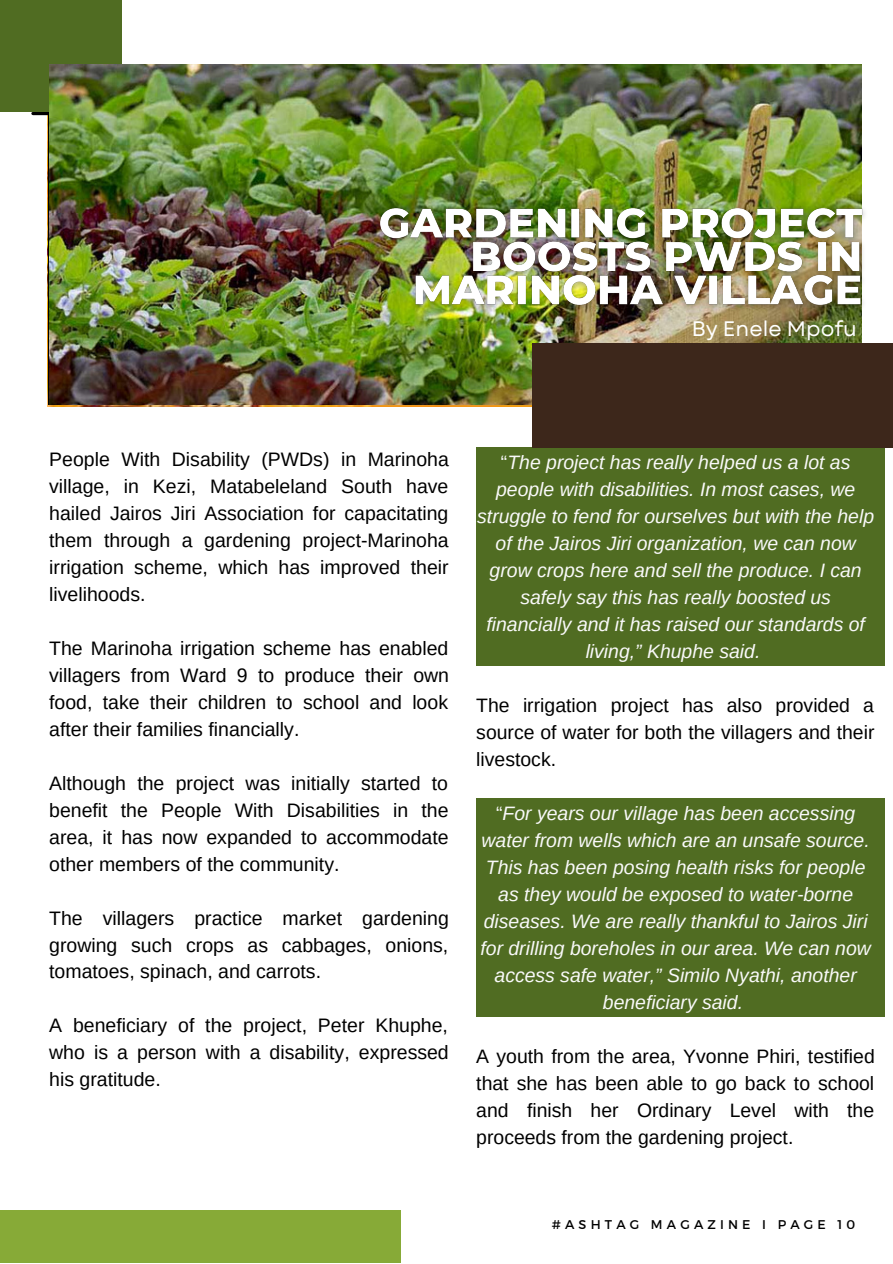
<style>
.page{position:relative;width:893px;height:1264px;background:#fff}
.page>*{position:absolute;margin:0;border:0;box-sizing:border-box;transform-origin:0 0}
.t1{font:21px "Garet";color:#fff}
.t2{font:19.5px/27px "Arimo";color:#000;text-align:justify}
.t3{font:italic 19.35px/27px "Arimo";color:#f9f9f9;text-align:center}
.t4{font:19.35px/27px "Arimo";color:#000;text-align:justify}
.t5{font:12.6px "Montserrat";letter-spacing:.33em;color:#000}
.s1{font-style:normal}
</style>
<div class="page">
<div style="left:0;top:1210px;width:401px;height:52px;background:#87aa37"></div>
<div style="left:0;top:0;width:122px;height:111px;background:#506c22"></div>
<div style="left:476px;top:447px;width:408px;height:218px;background:#506c22"></div>
<div style="left:476px;top:798px;width:408px;height:218px;background:#506c22"></div>
<img style="left:49px;top:64px;width:812px;height:341px">
<img style="left:369px;top:189px;width:496px;height:138px">
<div style="left:533px;top:343px;width:359px;height:104px;background:#3d271b"></div>
<p class="t1" style="left:691px;top:313px;width:167px">By Enele Mpofu</p>
<p class="t2" style="left:49px;top:445px;width:401px">People With Disability (PWDs) in Marinoha village, in Kezi, Matabeleland South have hailed Jairos Jiri Association for capacitating them through a gardening project-Marinoha irrigation scheme, which has improved their livelihoods.</p>
<p class="t2" style="left:49px;top:634px;width:401px">The Marinoha irrigation scheme has enabled villagers from Ward 9 to produce their own food, take their children to school and look after their families financially.</p>
<p class="t2" style="left:49px;top:769px;width:401px">Although the project was initially started to benefit the People With Disabilities in the area, it has now expanded to accommodate other members of the community.</p>
<p class="t2" style="left:49px;top:904px;width:401px">The villagers practice market gardening growing such crops as cabbages, onions, tomatoes, spinach, and carrots.</p>
<p class="t2" style="left:49px;top:1012px;width:401px">A beneficiary of the project, Peter Khuphe, who is a person with a disability, expressed his gratitude.</p>
<p class="t3" style="left:477px;top:449px;width:398px"><span class="s1">“</span>The project has really helped us a lot as people with disabilities. In most cases, we struggle to fend for ourselves but with the help of the Jairos Jiri organization, we can now grow crops here and sell the produce. I can safely say this has really boosted us financially and it has raised our standards of living,” Khuphe said.</p>
<p class="t4" style="left:476px;top:691px;width:399px">The irrigation project has also provided a source of water for both the villagers and their livestock.</p>
<p class="t3" style="left:480px;top:799px;width:392px"><span class="s1">“</span>For years our village has been accessing water from wells which are an unsafe source.<br>This has been posing health risks for people as they would be exposed to water-borne diseases. We are really thankful to Jairos Jiri for drilling boreholes in our area. We can now access safe water,” Similo Nyathi, another beneficiary said.</p>
<p class="t4" style="left:476px;top:1042px;width:400px">A youth from the area, Yvonne Phiri, testified that she has been able to go back to school and finish her Ordinary Level with the proceeds from the gardening project.</p>
<p class="t5" style="left:551px;top:1216px;width:305px">#ASHTAG MAGAZINE I PAGE 10</p>
</div>
